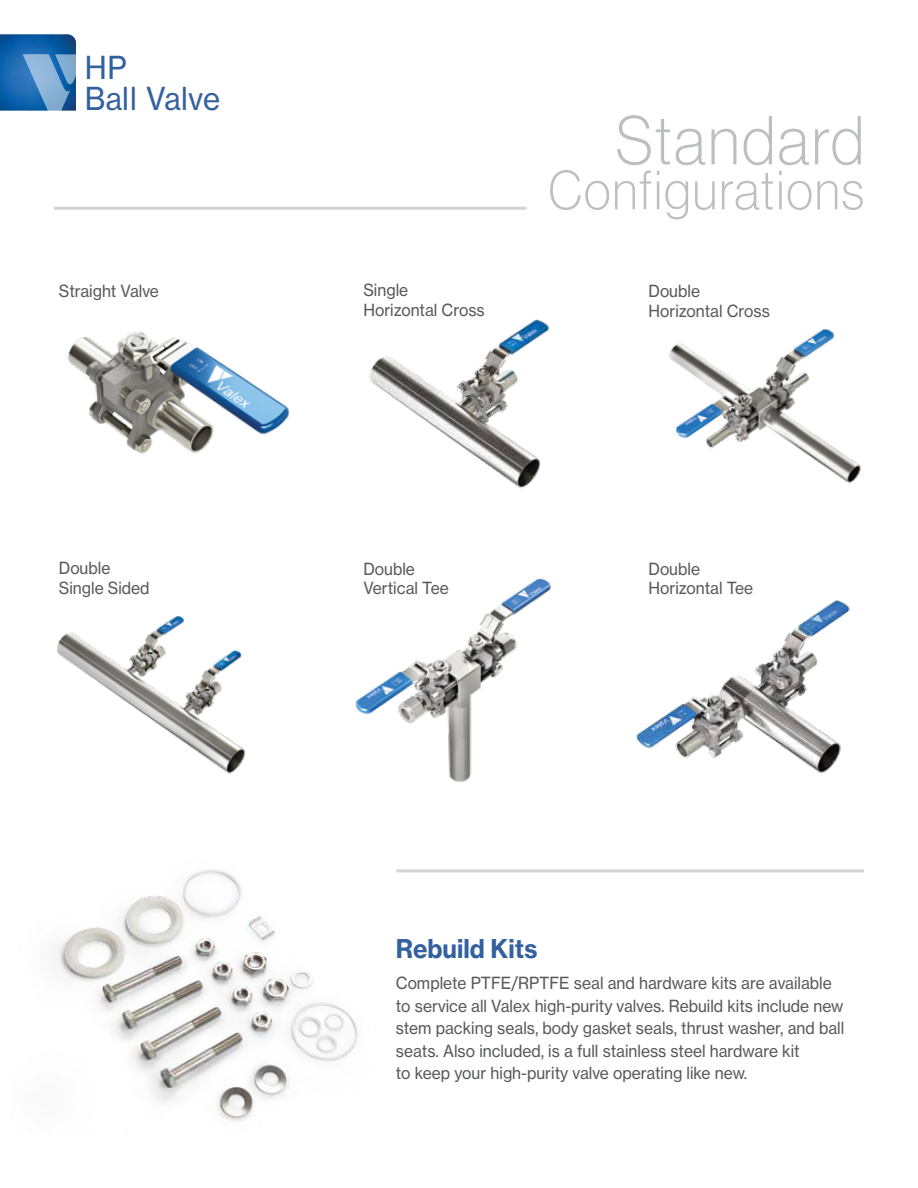
<style>
.page{position:relative;width:918px;height:1188px;background:#fff}
.page>*{position:absolute;margin:0;border:0;box-sizing:border-box;transform-origin:0 0}
.t1{font:67.5px "N Haas Grotesk DS Std 35 X Lt";letter-spacing:.04em;color:#bcbec0;scale:.95 1}
.t2{font:54px "N Haas Grotesk DS Std 35 X Lt";letter-spacing:.04em;color:#bcbec0;scale:.95 1}
.t3{font:31.2px/31.2px "N Haas Grotesk TX Std 55 Rg";letter-spacing:.005em;color:#33619f;scale:.95 1}
.t4{font:25.5px "N Haas Grotesk TX Std 75 Bd";color:#33619f;scale:.95 1}
.t5{font:16.5px/19.8px "N Haas Grotesk TX Std 55 Rg";color:#58595b;scale:.95 1}
</style>
<div class="page">
<svg style="left:0;top:34px;width:76px;height:77px;background:#397ab6"></svg>
<img style="left:355px;top:578px;width:197px;height:204px">
<hr style="left:396px;top:869px;width:468px;height:3px;background:#d1d3d4">
<img style="left:636px;top:600px;width:214px;height:174px">
<img style="left:67px;top:331px;width:223px;height:123px">
<img style="left:369px;top:319px;width:180px;height:170px">
<img style="left:57px;top:616px;width:189px;height:158px">
<img style="left:669px;top:329px;width:192px;height:155px">
<img style="left:56px;top:869px;width:388px;height:252px">
<hr style="left:54px;top:207px;width:472px;height:3px;background:#d1d3d4">
<h3 class="t3" style="left:85px;top:52px;width:144px">HP<br>Ball Valve</h3>
<p class="t5" style="left:59px;top:281px;width:107px">Straight Valve</p>
<p class="t5" style="left:59px;top:559px;width:97px">Double<br>Single Sided</p>
<h1 class="t1" style="left:616px;top:103px;width:263px">Standard</h1>
<h2 class="t2" style="left:548px;top:160px;width:334px">Configurations</h2>
<p class="t5" style="left:363px;top:280px;width:129px">Single<br>Horizontal Cross</p>
<p class="t5" style="left:649px;top:281px;width:129px">Double<br>Horizontal Cross</p>
<p class="t5" style="left:363px;top:559px;width:91px">Double<br>Vertical Tee</p>
<p class="t5" style="left:649px;top:559px;width:112px">Double<br>Horizontal Tee</p>
<h3 class="t4" style="left:396px;top:933px;width:151px">Rebuild Kits</h3>
<p class="t5" style="left:396px;top:972px;width:474px;line-height:22.5px">Complete PTFE/RPTFE seal and hardware kits are available to service all Valex high-purity valves. Rebuild kits include new stem packing seals, body gasket seals, thrust washer, and ball seats. Also included, is a full stainless steel hardware kit<br>to keep your high-purity valve operating like new.</p>
</div>
